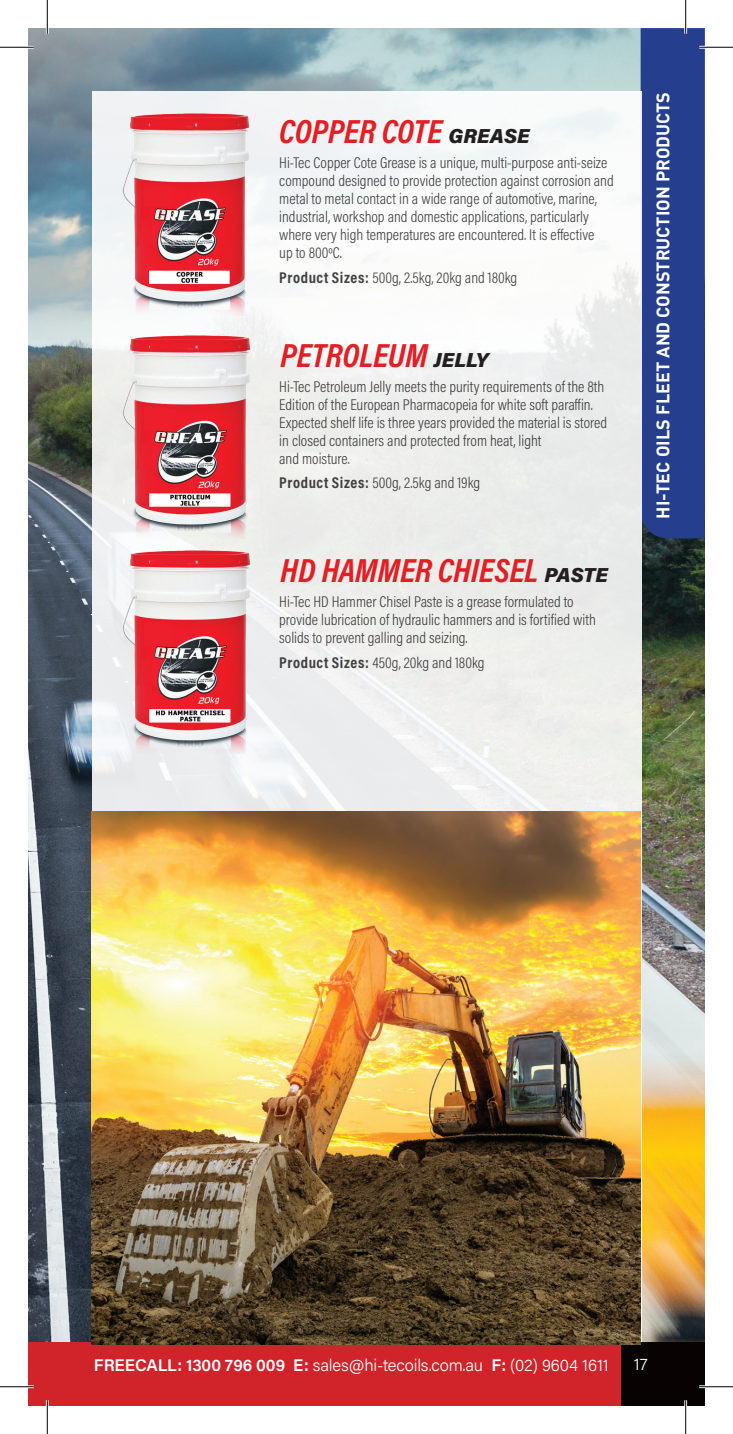
<style>
.page{position:relative;width:733px;height:1434px;background:#fff}
.page>*{position:absolute;margin:0;border:0;box-sizing:border-box;transform-origin:0 0}
.t1{font:italic 700 33.75px "Acumin Pro Cond";color:#e31e24}
.t2{font:700 18px "DIN Pro";color:#fff}
.t3{font:300 16.88px "Acumin Pro";letter-spacing:-.01em;color:#fff}
.t4{font:300 15.75px/18px "Acumin Pro Cond";color:#231f20}
.s1{font-family:"Acumin Pro";font-weight:900;font-size:20.25px;color:#231f20}
.s2{font-weight:700}
.s3{font-weight:600}
</style>
<div class="page">
<img style="left:28px;top:28px;width:676px;height:1314px">
<div style="left:28px;top:1342px;width:19px;height:64px;background:#d1232a"></div>
<div style="left:47px;top:1342px;width:574px;height:64px;background:#d1232a"></div>
<div style="left:621px;top:1342px;width:83px;height:64px;background:#080302"></div>
<div style="left:640px;top:28px;width:64px;height:510px;background:#253f8e"></div>
<div style="left:92px;top:92px;width:548px;height:1250px;background:linear-gradient(to right,#f0f1f2,#f1f2f0)"></div>
<img style="left:119px;top:111px;width:133px;height:204px">
<img style="left:119px;top:332px;width:135px;height:206px">
<img style="left:119px;top:548px;width:135px;height:206px">
<img style="left:92px;top:811px;width:548px;height:533px">
<hr style="left:0;top:46px;width:34px;height:3px;background:#fff">
<hr style="left:699px;top:46px;width:33px;height:3px;background:#fff">
<hr style="left:0;top:1385px;width:34px;height:3px;background:#fff">
<hr style="left:699px;top:1385px;width:33px;height:3px;background:#fff">
<hr style="left:46px;top:0;width:3px;height:34px;background:#fff">
<hr style="left:46px;top:1400px;width:3px;height:34px;background:#fff">
<hr style="left:684px;top:0;width:2px;height:34px;background:#fff">
<hr style="left:684px;top:1400px;width:2px;height:34px;background:#fff">
<hr style="left:0;top:47px;width:34px;height:1px;background:#000">
<hr style="left:699px;top:47px;width:33px;height:1px;background:#000">
<hr style="left:0;top:1386px;width:34px;height:1px;background:#000">
<hr style="left:699px;top:1386px;width:33px;height:1px;background:#000">
<hr style="left:47px;top:0;width:1px;height:34px;background:#000">
<hr style="left:47px;top:1400px;width:1px;height:34px;background:#000">
<hr style="left:685px;top:0;width:1px;height:34px;background:#000">
<hr style="left:685px;top:1400px;width:1px;height:34px;background:#000">
<h1 class="t1" style="left:279px;top:109px;width:252px">COPPER COTE <span class="s1">GREASE</span></h1>
<p class="t4" style="left:279px;top:154px;width:336px">Hi-Tec Copper Cote Grease is a unique, multi-purpose anti-seize compound designed to provide protection against corrosion and metal to metal contact in a wide range of automotive, marine, industrial, workshop and domestic applications, particularly where very high temperatures are encountered. It is effective<br>up to 800ºC.</p>
<p class="t4" style="left:279px;top:268px;width:239px"><span class="s2">Product Sizes:</span> 500g, 2.5kg, 20kg and 180kg</p>
<h1 class="t1" style="left:280px;top:333px;width:209px">PETROLEUM <span class="s1">JELLY</span></h1>
<p class="t4" style="left:279px;top:377px;width:329px">Hi-Tec Petroleum Jelly meets the purity requirements of the 8th Edition of the European Pharmacopeia for white soft paraffin.<br>Expected shelf life is three years provided the material is stored in closed containers and protected from heat, light<br>and moisture.</p>
<p class="t4" style="left:279px;top:473px;width:202px"><span class="s2">Product Sizes:</span> 500g, 2.5kg and 19kg</p>
<h1 class="t1" style="left:280px;top:548px;width:329px">HD HAMMER CHIESEL <span class="s1">PASTE</span></h1>
<p class="t4" style="left:279px;top:593px;width:318px">Hi-Tec HD Hammer Chisel Paste is a grease formulated to provide lubrication of hydraulic hammers and is fortified with solids to prevent galling and seizing.</p>
<p class="t4" style="left:279px;top:653px;width:207px"><span class="s2">Product Sizes:</span> 450g, 20kg and 180kg</p>
<p class="t2" style="left:647px;top:519px;width:428px;rotate:-90deg">HI-TEC OILS FLEET AND CONSTRUCTION PRODUCTS</p>
<p class="t3" style="left:94px;top:1353px;width:516px"><span class="s3">FREECALL: 1300 796 009 E:</span> sales@hi-tecoils.com.au <span class="s3">F:</span> (02) 9604 1611</p>
<p class="t3" style="left:633px;top:1353px;width:15px">17</p>
</div>
